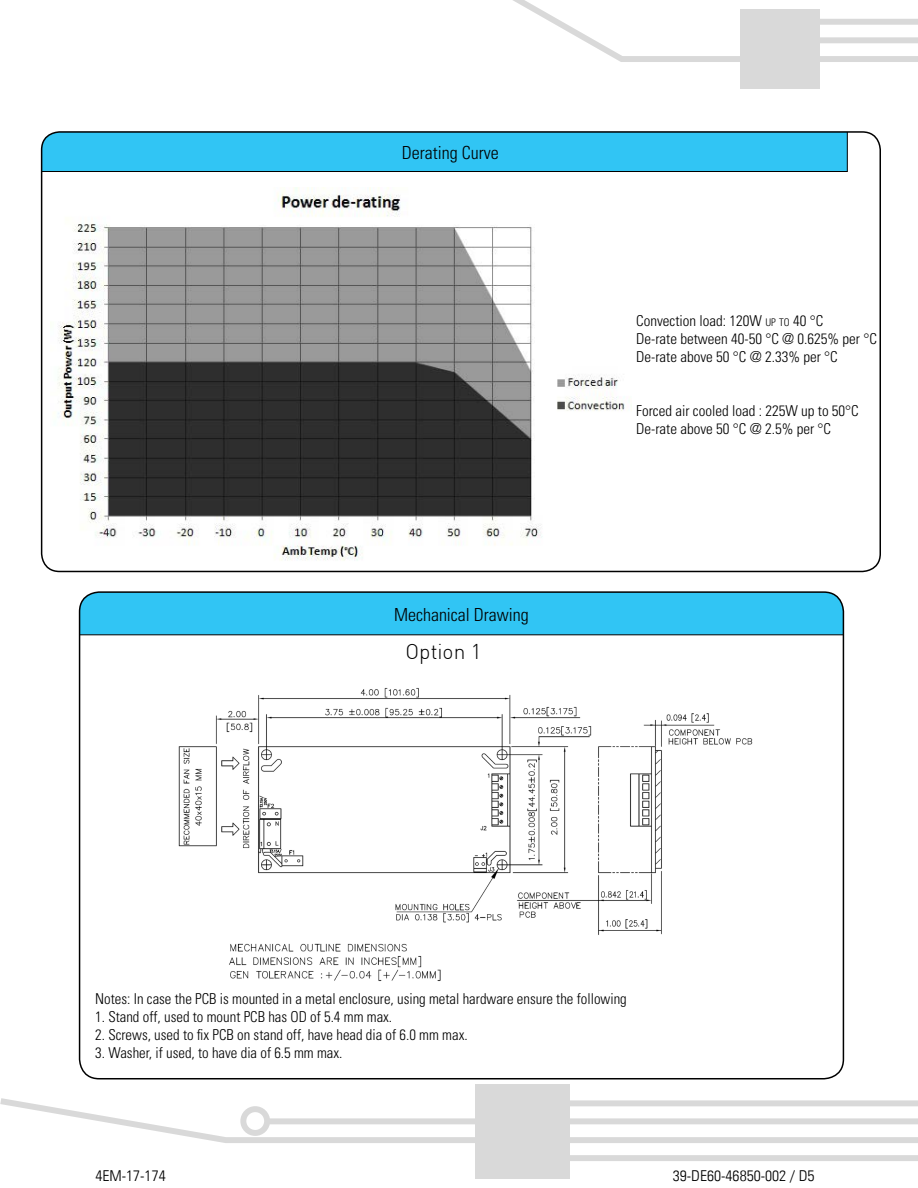
<style>
.page{position:relative;width:918px;height:1188px;background:#fff}
.page>*{position:absolute;margin:0;border:0;box-sizing:border-box;transform-origin:0 0}
.t1{font:300 21px "DIN";color:#000}
.t2{font:300 condensed 18px "Univers LT Std";color:#000}
.t3{font:300 condensed 15px/18px "Univers LT Std";color:#000}
.t4{font:300 condensed 15px "Univers LT";color:#000;scale:1.06 1}
.s1{font-style:inherit}
.s2{font-size:10.5px}
</style>
<div class="page">
<div style="left:740px;top:9px;width:80px;height:79px;background:#d9d9d9"></div>
<svg style="left:513px;top:0;width:405px;height:62px"></svg>
<div style="left:475px;top:1084px;width:95px;height:94px;background:#d9d9d9"></div>
<svg style="left:263px;top:1076px;width:573px;height:4px"></svg>
<svg style="left:0;top:1098px;width:918px;height:45px"></svg>
<div style="left:564px;top:1155px;width:354px;height:6px;background:#d9d9d9"></div>
<div style="left:42px;top:132px;width:806px;height:40px;background:#31c5f4"></div>
<div style="left:41px;top:131px;width:840px;height:441px;border:2px solid #000;border-radius:18px"></div>
<img style="left:57px;top:188px;width:575px;height:373px">
<div style="left:80px;top:592px;width:763px;height:43px;background:#31c5f4"></div>
<img style="left:178px;top:688px;width:575px;height:293px">
<p class="t2" style="left:402px;top:141px;width:98px">Derating Curve</p>
<p class="t2" style="left:394px;top:604px;width:136px">Mechanical Drawing</p>
<h1 class="t1" style="left:406px;top:638px;width:77px">Option 1</h1>
<p class="t3" style="left:636px;top:312px;width:242px">Convection load<span class="s1">: 120W</span> <span class="s2">up to</span> <span class="s1">40 °C<br></span>De-rate between 40-50 °C @ 0.625% per °C<br>De-rate above 50 °C @ 2.33% per °C</p>
<p class="t3" style="left:636px;top:402px;width:224px">Forced air cooled load : 225W up to 50°C<br>De-rate above 50 °C @ 2.5% per °C</p>
<p class="t3" style="left:95px;top:990px;width:533px">Notes: In case the PCB is mounted in a metal enclosure, using metal hardware ensure the following</p>
<p class="t3" style="left:95px;top:1008px;width:299px">1. Stand off, used to mount PCB has OD of 5.4 mm max.</p>
<p class="t3" style="left:95px;top:1026px;width:374px">2. Screws, used to fix PCB on stand off, have head dia of 6.0 mm max.</p>
<p class="t3" style="left:95px;top:1044px;width:249px">3. Washer, if used, to have dia of 6.5 mm max.</p>
<p class="t4" style="left:95px;top:1167px;width:68px">4EM-17-174</p>
<p class="t4" style="left:673px;top:1167px;width:135px">39-DE60-46850-002 / D5</p>
</div>
